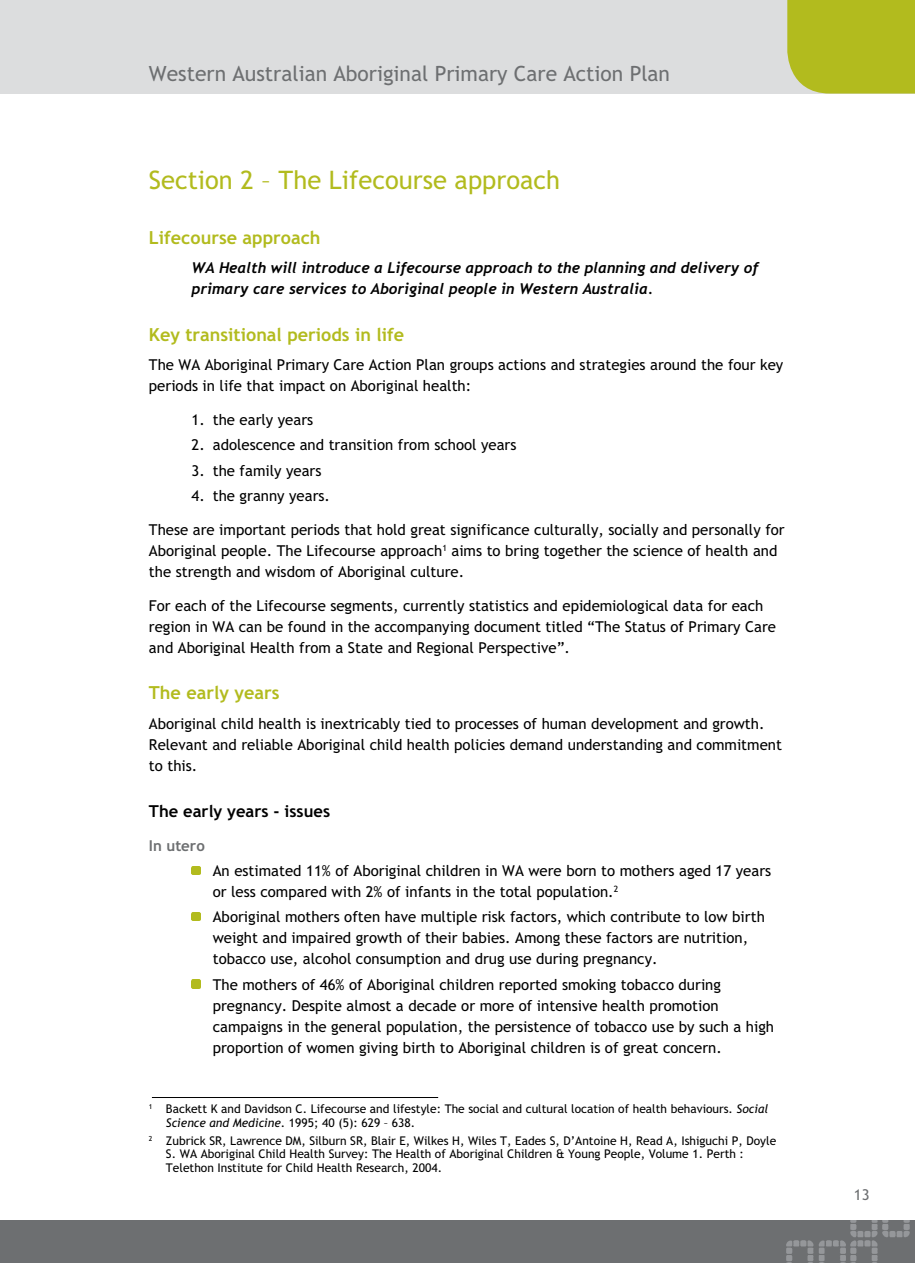
<style>
.page{position:relative;width:915px;height:1263px;background:#fff}
.page>*{position:absolute;margin:0;border:0;box-sizing:border-box;transform-origin:0 0}
.t1{font:25.5px "Trebuchet MSPS";color:#b2bb1e}
.t2{font:21px "Trebuchet MSPS";color:#6d6f71}
.t3{font:700 18px "Trebuchet MSPS";color:#b2bb1e}
.t4{font:700 16.5px "Trebuchet MSPS";color:#000}
.t5{font:15px/21px "Trebuchet MSPS";color:#000}
.t6{font:italic 700 15px/21px "Trebuchet MSPS";color:#000}
.t7{font:700 15px "Trebuchet MSPS";color:#6d6f71}
.t8{font:15px "Trebuchet MSPS";color:#6d6f71}
.t9{font:12px/13.5px "Trebuchet MSPS";color:#000}
.s1{font-style:italic}
</style>
<div class="page">
<hr style="left:152px;top:1097px;width:286px;height:1px;background:#000">
<svg style="left:191px;top:866px;width:9px;height:9px"></svg>
<svg style="left:191px;top:912px;width:9px;height:9px"></svg>
<svg style="left:191px;top:980px;width:9px;height:8px"></svg>
<div style="left:0;top:0;width:914px;height:94px;background:#dcddde"></div>
<div style="left:0;top:1220px;width:914px;height:43px;background:#6d6f71"></div>
<img style="left:786px;top:1220px;width:124px;height:43px">
<div style="left:787px;top:0;width:127px;height:94px;background:#b2bb1e"></div>
<h2 class="t2" style="left:149px;top:62px;width:522px">Western Australian Aboriginal Primary Care Action Plan</h2>
<h1 class="t1" style="left:149px;top:165px;width:412px">Section 2 – The Lifecourse approach</h1>
<p class="t3" style="left:149px;top:227px;width:173px">Lifecourse approach</p>
<p class="t6" style="left:191px;top:258px;width:568px">WA Health will introduce a Lifecourse approach to the planning and delivery of primary care services to Aboriginal people in Western Australia.</p>
<p class="t3" style="left:149px;top:324px;width:257px">Key transitional periods in life</p>
<p class="t5" style="left:149px;top:355px;width:635px">The WA Aboriginal Primary Care Action Plan groups actions and strategies around the four key periods in life that impact on Aboriginal health:</p>
<p class="t5" style="left:191px;top:409px;width:123px">1. the early years</p>
<p class="t5" style="left:191px;top:435px;width:326px">2. adolescence and transition from school years</p>
<p class="t5" style="left:191px;top:460px;width:131px">3. the family years</p>
<p class="t5" style="left:191px;top:485px;width:140px">4. the granny years.</p>
<p class="t5" style="left:149px;top:519px;width:637px">These are important periods that hold great significance culturally, socially and personally for<br>Aboriginal people. The Lifecourse approach<sup>1</sup> aims to bring together the science of health and the strength and wisdom of Aboriginal culture.</p>
<p class="t5" style="left:149px;top:595px;width:628px">For each of the Lifecourse segments, currently statistics and epidemiological data for each region in WA can be found in the accompanying document titled “The Status of Primary Care and Aboriginal Health from a State and Regional Perspective”.</p>
<p class="t3" style="left:149px;top:682px;width:132px">The early years</p>
<p class="t5" style="left:149px;top:713px;width:634px">Aboriginal child health is inextricably tied to processes of human development and growth.<br>Relevant and reliable Aboriginal child health policies demand understanding and commitment to this.</p>
<p class="t4" style="left:149px;top:801px;width:183px">The early years - issues</p>
<p class="t7" style="left:149px;top:837px;width:57px">In utero</p>
<p class="t5" style="left:213px;top:860px;width:559px">An estimated 11% of Aboriginal children in WA were born to mothers aged 17 years or less compared with 2% of infants in the total population.<sup>2</sup></p>
<p class="t5" style="left:213px;top:906px;width:553px">Aboriginal mothers often have multiple risk factors, which contribute to low birth weight and impaired growth of their babies. Among these factors are nutrition, tobacco use, alcohol consumption and drug use during pregnancy.</p>
<p class="t5" style="left:213px;top:974px;width:562px">The mothers of 46% of Aboriginal children reported smoking tobacco during pregnancy. Despite almost a decade or more of intensive health promotion campaigns in the general population, the persistence of tobacco use by such a high proportion of women giving birth to Aboriginal children is of great concern.</p>
<p class="t9" style="left:166px;top:1102px;width:603px;text-indent:-17px"><sup>1</sup> Backett K and Davidson C. Lifecourse and lifestyle: The social and cultural location of health behaviours. <span class="s1">Social<br>Science and Medicine</span>. 1995; 40 (5): 629 – 638.</p>
<p class="t9" style="left:166px;top:1133px;width:611px;text-indent:-17px"><sup>2</sup> Zubrick SR, Lawrence DM, Silburn SR, Blair E, Wilkes H, Wiles T, Eades S, D’Antoine H, Read A, Ishiguchi P, Doyle<br>S. WA Aboriginal Child Health Survey: The Health of Aboriginal Children &amp; Young People, Volume 1. Perth :<br>Telethon Institute for Child Health Research, 2004.</p>
<p class="t8" style="left:853px;top:1186px;width:17px">13</p>
</div>
